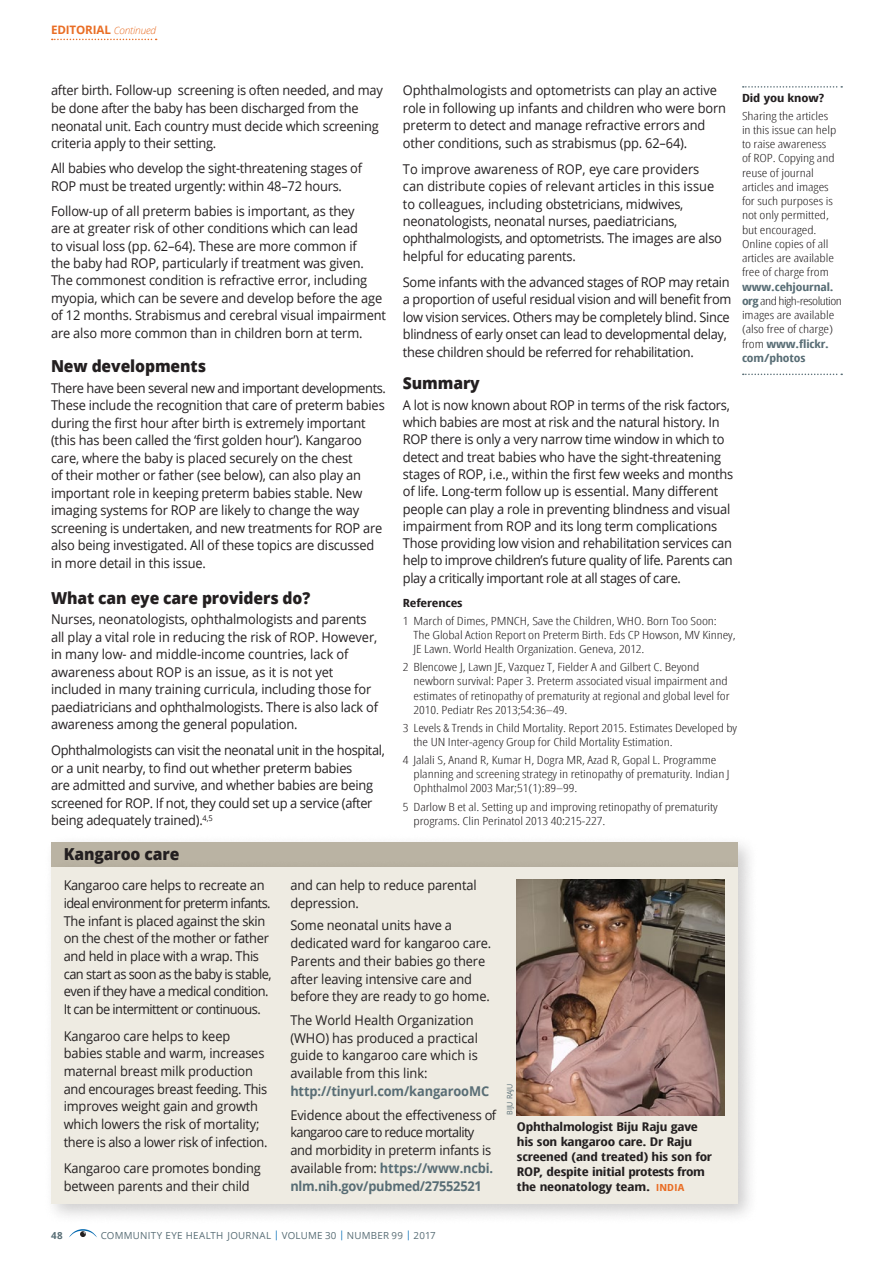
<style>
.page{position:relative;width:893px;height:1263px;background:#fff}
.page>*{position:absolute;margin:0;border:0;box-sizing:border-box;transform-origin:0 0}
.t1{font:800 16.5px "Open Sans";letter-spacing:-.005em;color:#231f20;scale:.95 1}
.t2{font:13.5px/17.4px "Open Sans";letter-spacing:-.01em;color:#231f20;scale:.95 1}
.t3{font:13.5px/17.7px "Open Sans";letter-spacing:-.04em;color:#231f20;scale:.95 1}
.t4{font:700 13.5px "Open Sans";letter-spacing:-.01em;color:#586d75;scale:.95 1}
.t5{font:700 12px/15px "Open Sans Condensed";letter-spacing:-.015em;color:#231f20;scale:1.26 1}
.t6{font:700 11.7px "Open Sans";letter-spacing:-.005em;color:#e96d24}
.t7{font:300 11.25px/14.2px "Open Sans Condensed";letter-spacing:-.005em;color:#231f20;scale:1.28 1}
.t8{font:700 11.25px "Open Sans Condensed";letter-spacing:-.01em;color:#231f20;scale:1.28 1}
.t9{font:9.75px "Open Sans";letter-spacing:.025em;color:#586d75}
.t10{font:700 9.75px "Open Sans";color:#586d75}
.t11{font:7.5px "Open Sans";color:#586d75;scale:.95 1}
.s1{font-weight:300;font-style:italic;font-size:10.2px}
.s2{font-weight:700;color:#586d75}
.s3{font-size:9.75px;color:#e96d24}
.s4{color:#006cb7}
</style>
<div class="page">
<svg style="left:69px;top:1229px;width:28px;height:8px"></svg>
<div style="left:51px;top:842px;width:687px;height:25px;background:#bab3a3"></div>
<svg style="left:52px;top:39px;width:105px;height:1px"></svg>
<svg style="left:743px;top:86px;width:99px;height:2px"></svg>
<div style="left:43px;top:859px;width:716px;height:366px;background:#231f20;opacity:.22"></div>
<div style="left:51px;top:867px;width:687px;height:336px;background:#eeebe2"></div>
<img style="left:517px;top:880px;width:208px;height:235px">
<svg style="left:743px;top:374px;width:99px;height:1px"></svg>
<p class="t6" style="left:51px;top:22px;width:107px">EDITORIAL <span class="s1">Continued</span></p>
<p class="t2" style="left:51px;top:81px;width:351px">after birth. Follow-up screening is often needed, and may be done after the baby has been discharged from the neonatal unit. Each country must decide which screening criteria apply to their setting.</p>
<p class="t2" style="left:51px;top:159px;width:329px">All babies who develop the sight-threatening stages of<br>ROP must be treated urgently: within 48–72 hours.</p>
<p class="t2" style="left:51px;top:202px;width:354px">Follow-up of all preterm babies is important, as they<br>are at greater risk of other conditions which can lead<br>to visual loss (pp. 62–64). These are more common if<br>the baby had ROP, particularly if treatment was given.<br>The commonest condition is refractive error, including myopia, which can be severe and develop before the age of 12 months. Strabismus and cerebral visual impairment are also more common than in children born at term.</p>
<p class="t1" style="left:51px;top:354px;width:165px">New developments</p>
<p class="t2" style="left:51px;top:379px;width:354px">There have been several new and important developments.<br>These include the recognition that care of preterm babies during the first hour after birth is extremely important (this has been called the ‘first golden hour’). Kangaroo care, where the baby is placed securely on the chest<br>of their mother or father (see below), can also play an important role in keeping preterm babies stable. New imaging systems for ROP are likely to change the way screening is undertaken, and new treatments for ROP are also being investigated. All of these topics are discussed in more detail in this issue.</p>
<p class="t1" style="left:51px;top:585px;width:274px">What can eye care providers do?</p>
<p class="t2" style="left:51px;top:610px;width:346px">Nurses, neonatologists, ophthalmologists and parents all play a vital role in reducing the risk of ROP. However, in many low- and middle-income countries, lack of awareness about ROP is an issue, as it is not yet included in many training curricula, including those for paediatricians and ophthalmologists. There is also lack of awareness among the general population.</p>
<p class="t2" style="left:51px;top:741px;width:353px">Ophthalmologists can visit the neonatal unit in the hospital, or a unit nearby, to find out whether preterm babies<br>are admitted and survive, and whether babies are being screened for ROP. If not, they could set up a service (after being adequately trained).<sup>4,5</sup></p>
<p class="t1" style="left:64px;top:841px;width:123px">Kangaroo care</p>
<p class="t2" style="left:403px;top:81px;width:342px">Ophthalmologists and optometrists can play an active role in following up infants and children who were born preterm to detect and manage refractive errors and other conditions, such as strabismus (pp. 62–64).</p>
<p class="t2" style="left:403px;top:160px;width:337px">To improve awareness of ROP, eye care providers can distribute copies of relevant articles in this issue to colleagues, including obstetricians, midwives, neonatologists, neonatal nurses, paediatricians, ophthalmologists, and optometrists. The images are also helpful for educating parents.</p>
<p class="t2" style="left:403px;top:273px;width:347px">Some infants with the advanced stages of ROP may retain a proportion of useful residual vision and will benefit from low vision services. Others may be completely blind. Since blindness of early onset can lead to developmental delay, these children should be referred for rehabilitation.</p>
<p class="t1" style="left:403px;top:371px;width:82px">Summary</p>
<p class="t2" style="left:403px;top:396px;width:349px">A lot is now known about ROP in terms of the risk factors, which babies are most at risk and the natural history. In ROP there is only a very narrow time window in which to detect and treat babies who have the sight-threatening stages of ROP, i.e., within the first few weeks and months of life. Long-term follow up is essential. Many different people can play a role in preventing blindness and visual impairment from ROP and its long term complications Those providing low vision and rehabilitation services can help to improve children’s future quality of life. Parents can play a critically important role at all stages of care.</p>
<p class="t8" style="left:403px;top:595px;width:48px">References</p>
<p class="t7" style="left:414px;top:613px;width:253px;text-indent:-11px">1 March of Dimes, PMNCH, Save the Children, WHO. Born Too Soon:<br>The Global Action Report on Preterm Birth. Eds CP Howson, MV Kinney,<br>JE Lawn. World Health Organization. Geneva, 2012.</p>
<p class="t7" style="left:414px;top:659px;width:248px;text-indent:-11px">2 Blencowe J, Lawn JE, Vazquez T, Fielder A and Gilbert C. Beyond newborn survival: Paper 3. Preterm associated visual impairment and estimates of retinopathy of prematurity at regional and global level for 2010. Pediatr Res 2013;54:36–49.</p>
<p class="t7" style="left:414px;top:720px;width:254px;text-indent:-11px">3 Levels &amp; Trends in Child Mortality. Report 2015. Estimates Developed by the UN Inter-agency Group for Child Mortality Estimation.</p>
<p class="t7" style="left:414px;top:752px;width:249px;text-indent:-11px">4 Jalali S, Anand R, Kumar H, Dogra MR, Azad R, Gopal L. Programme planning and screening strategy in retinopathy of prematurity. Indian J<br>Ophthalmol 2003 Mar;51(1):89–99.</p>
<p class="t7" style="left:414px;top:799px;width:239px;text-indent:-11px">5 Darlow B et al. Setting up and improving retinopathy of prematurity programs. Clin Perinatol 2013 40:215-227.</p>
<p class="t8" style="left:742px;top:90px;width:66px">Did you know?</p>
<p class="t7" style="left:742px;top:108px;width:75px">Sharing the articles in this issue can help to raise awareness of ROP. Copying and reuse of journal articles and images for such purposes is not only permitted, but encouraged.<br>Online copies of all articles are available free of charge from</p>
<p class="t7" style="left:742px;top:279px;width:80px"><span class="s2">www.cehjournal. org</span> and high-resolution images are available (also free of charge) from <span class="s2">www.flickr. com/photos</span></p>
<p class="t3" style="left:64px;top:876px;width:220px">Kangaroo care helps to recreate an ideal environment for preterm infants.<br>The infant is placed against the skin on the chest of the mother or father and held in place with a wrap. This can start as soon as the baby is stable, even if they have a medical condition.<br>It can be intermittent or continuous.</p>
<p class="t2" style="left:64px;top:1026px;width:216px">Kangaroo care helps to keep babies stable and warm, increases maternal breast milk production and encourages breast feeding. This improves weight gain and growth which lowers the risk of mortality; there is also a lower risk of infection.</p>
<p class="t2" style="left:64px;top:1159px;width:209px">Kangaroo care promotes bonding between parents and their child</p>
<p class="t2" style="left:290px;top:876px;width:198px">and can help to reduce parental depression.</p>
<p class="t2" style="left:290px;top:916px;width:213px">Some neonatal units have a dedicated ward for kangaroo care.<br>Parents and their babies go there after leaving intensive care and before they are ready to go home.</p>
<p class="t2" style="left:290px;top:1011px;width:199px">The World Health Organization (WHO) has produced a practical guide to kangaroo care which is available from this link:</p>
<p class="t4" style="left:290px;top:1081px;width:211px">http://tinyurl.com/kangarooMC</p>
<p class="t2" style="left:290px;top:1105px;width:218px">Evidence about the effectiveness of kangaroo care to reduce mortality and morbidity in preterm infants is available from: <span class="s2">https://www.ncbi. nlm.nih.gov/pubmed/27552521</span></p>
<p class="t11" style="left:505px;top:1115px;width:35px;rotate:-90deg">BIJU RAJU</p>
<p class="t5" style="left:517px;top:1118px;width:156px">Ophthalmologist Biju Raju gave his son kangaroo care. Dr Raju screened (and treated) his son for<br>ROP, despite initial protests from the neonatology team. <span class="s3">INDIA</span></p>
<p class="t10" style="left:51px;top:1228px;width:13px">48</p>
<p class="t9" style="left:101px;top:1228px;width:336px">COMMUNITY EYE HEALTH JOURNAL <span class="s4">|</span> VOLUME 30 <span class="s4">|</span> NUMBER 99 <span class="s4">|</span> 2017</p>
</div>
